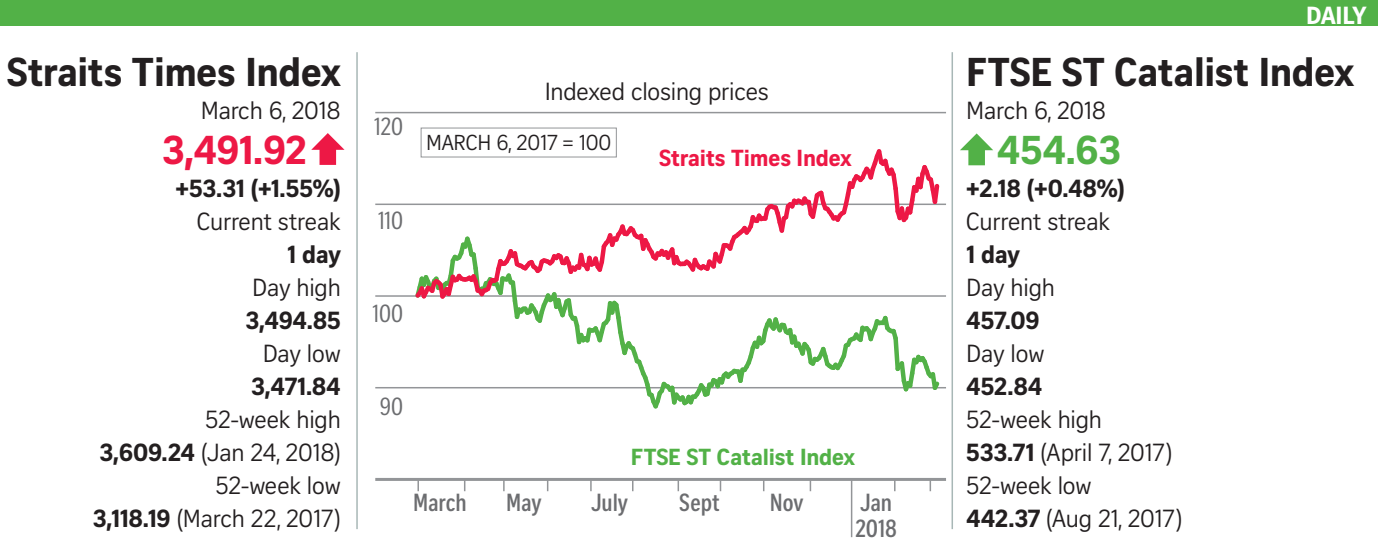
<style>
.page{position:relative;width:1378px;height:558px;background:#fff}
.page>*{position:absolute;margin:0;border:0;box-sizing:border-box;transform-origin:0 0}
.t1{font:700 39px "Curator Serp Text";letter-spacing:-.01em;color:#231f20}
.t2{font:700 39px "Curator Serp Text";color:#ed1845}
.t3{font:700 39px "Curator Serp Text";color:#52b147}
.t4{font:24px/33px "Curator Serp Text";letter-spacing:-.01em;color:#231f20;text-align:right}
.t5{font:700 24px "Curator Serp Text";letter-spacing:-.01em;color:#231f20}
.t6{font:700 24px/25.5px "Curator Head Cond ST Semi";color:#6c6d70}
.t7{font:24px "Curator Head Cond ST Regular";color:#6c6d70}
.t8{font:700 24px "Curator Serp Text";letter-spacing:-.02em;color:#fff}
.t9{font:22.5px "Curator Head ST Bold";letter-spacing:-.01em;color:#52b147}
.t10{font:22.5px "Curator Head ST Bold";letter-spacing:-.01em;color:#ed1845}
.t11{font:21px "Curator Serp Text";letter-spacing:-.01em;color:#231f20}
.s1{font-weight:700}
</style>
<div class="page">
<div style="left:1px;top:0;width:1377px;height:26px;background:#52b147"></div>
<svg style="left:960px;top:133px;width:33px;height:32px"></svg>
<svg style="left:311px;top:133px;width:33px;height:32px"></svg>
<div style="left:421px;top:127px;width:196px;height:30px;background:#fff;border:1px solid #939598"></div>
<hr style="left:356px;top:52px;width:2px;height:476px;background:#a8b7b6">
<hr style="left:951px;top:52px;width:2px;height:476px;background:#a8b7b6">
<hr style="left:375px;top:477px;width:571px;height:3px;background:#939598">
<hr style="left:375px;top:386px;width:571px;height:2px;background:#939598">
<hr style="left:375px;top:295px;width:571px;height:1px;background:#939598">
<hr style="left:375px;top:203px;width:571px;height:2px;background:#939598">
<hr style="left:375px;top:112px;width:571px;height:1px;background:#939598">
<svg style="left:411px;top:145px;width:532px;height:264px"></svg>
<svg style="left:677px;top:480px;width:2px;height:10px"></svg>
<svg style="left:809px;top:480px;width:2px;height:10px"></svg>
<hr style="left:851px;top:478px;width:1px;height:58px;background:#939598">
<svg style="left:929px;top:480px;width:2px;height:10px"></svg>
<svg style="left:417px;top:480px;width:2px;height:10px"></svg>
<svg style="left:590px;top:480px;width:2px;height:10px"></svg>
<h1 class="t1" style="left:7px;top:48px;width:335px">Straits Times Index</h1>
<p class="t4" style="left:201px;top:93px;width:141px">March 6, 2018</p>
<h1 class="t2" style="left:162px;top:126px;width:146px">3,491.92</h1>
<p class="t5" style="left:176px;top:173px;width:167px">+53.31 (+1.55%)</p>
<p class="t4" style="left:197px;top:204px;width:145px">Current streak</p>
<p class="t5" style="left:287px;top:239px;width:55px">1 day</p>
<p class="t4" style="left:252px;top:270px;width:90px">Day high</p>
<p class="t5" style="left:245px;top:305px;width:97px">3,494.85</p>
<p class="t4" style="left:263px;top:336px;width:80px">Day low</p>
<p class="t5" style="left:251px;top:371px;width:91px">3,471.84</p>
<p class="t4" style="left:93px;top:402px;width:250px">52-week high<br><span class="s1">3,609.24</span> (Jan 24, 2018)<br>52-week low<br><span class="s1">3,118.19</span> (March 22, 2017)</p>
<p class="t7" style="left:374px;top:114px;width:30px">120</p>
<p class="t7" style="left:378px;top:207px;width:26px">110</p>
<p class="t4" style="left:545px;top:75px;width:226px">Indexed closing prices</p>
<p class="t11" style="left:426px;top:130px;width:187px">MARCH 6, 2017 = 100</p>
<p class="t10" style="left:659px;top:144px;width:194px">Straits Times Index</p>
<p class="t7" style="left:373px;top:300px;width:32px">100</p>
<p class="t7" style="left:380px;top:393px;width:25px">90</p>
<p class="t9" style="left:631px;top:442px;width:226px">FTSE ST Catalist Index</p>
<p class="t6" style="left:413px;top:490px;width:55px">March</p>
<p class="t6" style="left:506px;top:490px;width:37px">May</p>
<p class="t6" style="left:591px;top:490px;width:39px">July</p>
<p class="t6" style="left:679px;top:490px;width:42px">Sept</p>
<p class="t6" style="left:770px;top:490px;width:35px">Nov</p>
<p class="t6" style="left:855px;top:490px;width:43px">Jan<br>2018</p>
<p class="t8" style="left:1306px;top:1px;width:62px">DAILY</p>
<h1 class="t1" style="left:966px;top:48px;width:389px">FTSE ST Catalist Index</h1>
<p class="t4" style="left:966px;top:93px;width:141px">March 6, 2018</p>
<h1 class="t3" style="left:997px;top:126px;width:126px">454.63</h1>
<p class="t5" style="left:966px;top:173px;width:160px">+2.18 (+0.48%)</p>
<p class="t4" style="left:966px;top:204px;width:145px">Current streak</p>
<p class="t5" style="left:966px;top:239px;width:55px">1 day</p>
<p class="t4" style="left:966px;top:270px;width:90px">Day high</p>
<p class="t5" style="left:966px;top:305px;width:75px">457.09</p>
<p class="t4" style="left:966px;top:336px;width:80px">Day low</p>
<p class="t5" style="left:966px;top:371px;width:77px">452.84</p>
<p class="t4" style="left:966px;top:402px;width:217px;text-align:left">52-week high<br><span class="s1">533.71</span> (April 7, 2017)<br>52-week low<br><span class="s1">442.37</span> (Aug 21, 2017)</p>
</div>
